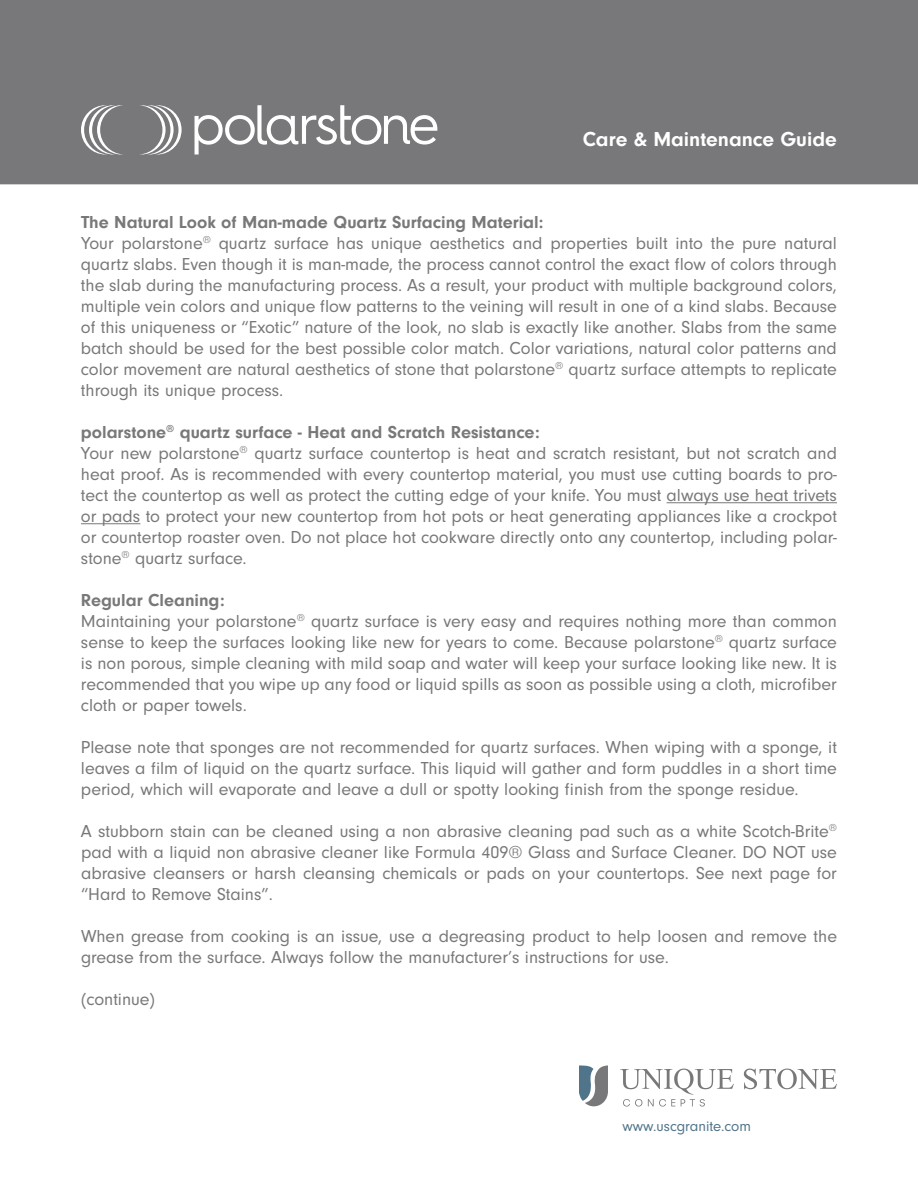
<style>
.page{position:relative;width:918px;height:1188px;background:#fff}
.page>*{position:absolute;margin:0;border:0;box-sizing:border-box;transform-origin:0 0}
.t1{font:700 21px "Neuzeit Gro";color:#fff}
.t2{font:18px/21px "Neuzeit Gro";color:#787779}
.t3{font:15px "Neuzeit Gro";color:#50748a}
.s1{font-weight:700}
</style>
<div class="page">
<div style="left:0;top:0;width:918px;height:184px;background:#787779"></div>
<svg style="left:579px;top:1065px;width:29px;height:41px"></svg>
<svg style="left:744px;top:1069px;width:93px;height:20px"></svg>
<svg style="left:620px;top:1069px;width:114px;height:38px"></svg>
<hr style="left:667px;top:502px;width:170px;height:1px;background:#787779">
<hr style="left:81px;top:523px;width:59px;height:1px;background:#787779">
<svg style="left:195px;top:105px;width:242px;height:50px"></svg>
<svg style="left:81px;top:105px;width:42px;height:50px"></svg>
<svg style="left:140px;top:105px;width:42px;height:50px"></svg>
<p class="t1" style="left:583px;top:128px;width:255px">Care &amp; Maintenance Guide</p>
<p class="t2" style="left:81px;top:212px;width:758px"><span class="s1">The Natural Look of Man-made Quartz Surfacing Material:<br></span>Your polarstone<sup>®</sup> quartz surface has unique aesthetics and properties built into the pure natural quartz slabs. Even though it is man-made, the process cannot control the exact flow of colors through the slab during the manufacturing process. As a result, your product with multiple background colors, multiple vein colors and unique flow patterns to the veining will result in one of a kind slabs. Because of this uniqueness or “Exotic” nature of the look, no slab is exactly like another. Slabs from the same batch should be used for the best possible color match. Color variations, natural color patterns and color movement are natural aesthetics of stone that polarstone<sup>®</sup> quartz surface attempts to replicate through its unique process.</p>
<p class="t2" style="left:81px;top:422px;width:758px"><span class="s1">polarstone</span><sup>®</sup> <span class="s1">quartz surface - Heat and Scratch Resistance:<br></span>Your new polarstone<sup>®</sup> quartz surface countertop is heat and scratch resistant, but not scratch and heat proof. As is recommended with every countertop material, you must use cutting boards to pro&shy;tect the countertop as well as protect the cutting edge of your knife. You must always use heat trivets or pads to protect your new countertop from hot pots or heat generating appliances like a crockpot or countertop roaster oven. Do not place hot cookware directly onto any countertop, including polar&shy;stone<sup>®</sup> quartz surface.</p>
<p class="t2" style="left:81px;top:590px;width:758px"><span class="s1">Regular Cleaning:<br></span>Maintaining your polarstone<sup>®</sup> quartz surface is very easy and requires nothing more than common sense to keep the surfaces looking like new for years to come. Because polarstone<sup>®</sup> quartz surface is non porous, simple cleaning with mild soap and water will keep your surface looking like new. It is recommended that you wipe up any food or liquid spills as soon as possible using a cloth, microfiber cloth or paper towels.</p>
<p class="t2" style="left:81px;top:737px;width:758px;text-align:justify">Please note that sponges are not recommended for quartz surfaces. When wiping with a sponge, it leaves a film of liquid on the quartz surface. This liquid will gather and form puddles in a short time period, which will evaporate and leave a dull or spotty looking finish from the sponge residue.</p>
<p class="t2" style="left:81px;top:821px;width:758px;text-align:justify">A stubborn stain can be cleaned using a non abrasive cleaning pad such as a white Scotch-Brite<sup>® </sup>pad with a liquid non abrasive cleaner like Formula 409® Glass and Surface Cleaner. DO NOT use abrasive cleansers or harsh cleansing chemicals or pads on your countertops. See next page for “Hard to Remove Stains”.</p>
<p class="t2" style="left:81px;top:926px;width:758px">When grease from cooking is an issue, use a degreasing product to help loosen and remove the grease from the surface. Always follow the manufacturer’s instructions for use.</p>
<p class="t2" style="left:81px;top:989px;width:76px">(continue)</p>
<p class="t3" style="left:622px;top:1118px;width:130px">www.uscgranite.com</p>
</div>
